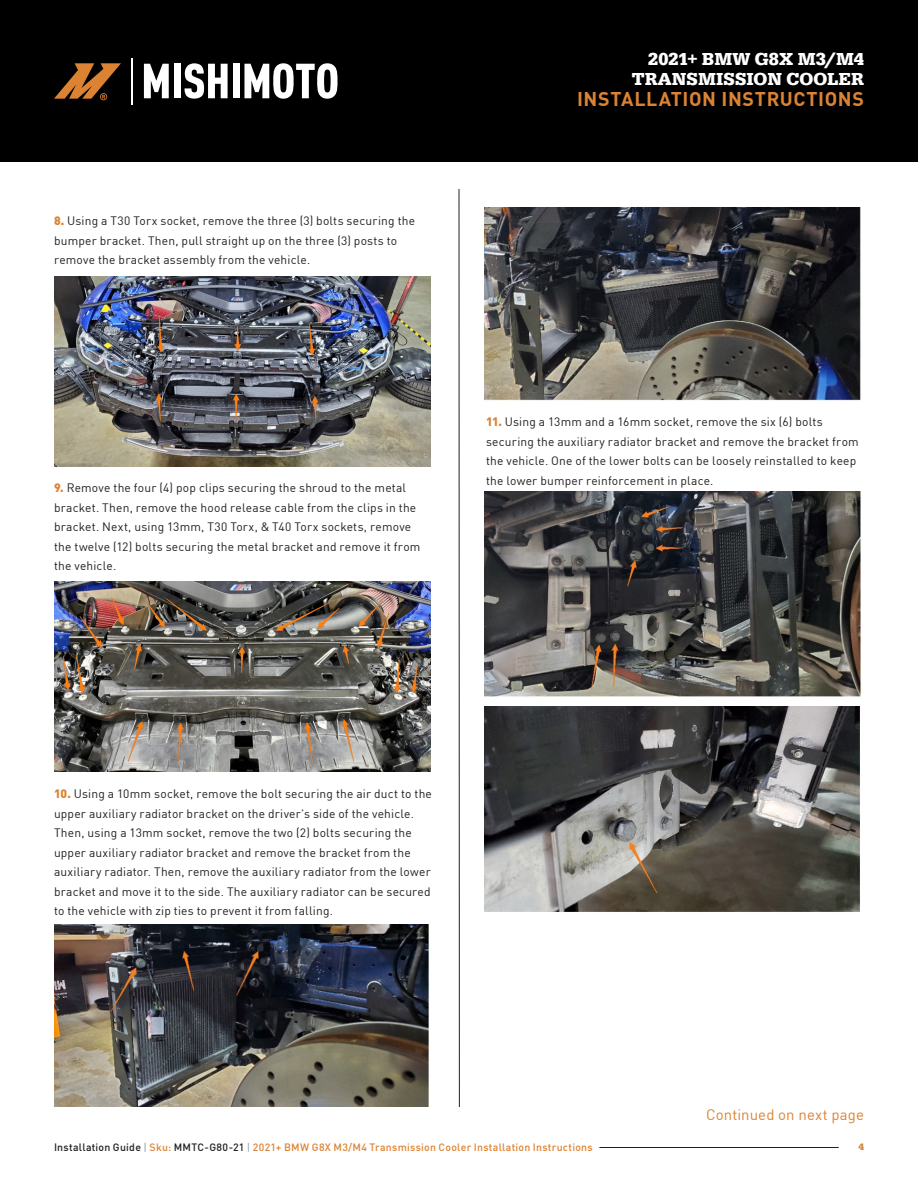
<style>
.page{position:relative;width:918px;height:1188px;background:#fff}
.page>*{position:absolute;margin:0;border:0;box-sizing:border-box;transform-origin:0 0}
.t1{font:700 19.5px "DINOT";letter-spacing:.03em;color:#dc8333}
.t2{font:700 18px/19.8px "Egyptienne URW";color:#fff;text-align:right}
.t3{font:15px "DINOT";letter-spacing:.005em;color:#dc8333}
.t4{font:12px/19.5px "DINOT";letter-spacing:.015em;color:#231f20}
.t5{font:500 10.5px "DINOT";letter-spacing:.025em;color:#dc8333}
.t6{font:700 9.75px "Egyptienne URW";color:#dc8333}
.s1{font-weight:900;color:#dc8333}
.s2{color:#231f20}
.s3{color:#a5acb4}
</style>
<div class="page">
<div style="left:0;top:0;width:918px;height:162px;background:#000001"></div>
<hr style="left:599px;top:1147px;width:240px;height:1px;background:#231f20">
<hr style="left:459px;top:189px;width:1px;height:918px;background:#231f20">
<svg style="left:144px;top:64px;width:25px;height:34px"></svg>
<div style="left:174px;top:64px;width:7px;height:34px;background:#fff"></div>
<svg style="left:185px;top:63px;width:43px;height:36px"></svg>
<div style="left:233px;top:64px;width:6px;height:34px;background:#fff"></div>
<svg style="left:244px;top:63px;width:94px;height:36px"></svg>
<hr style="left:131px;top:58px;width:2px;height:46px;background:#fff">
<svg style="left:54px;top:63px;width:67px;height:37px"></svg>
<img style="left:54px;top:276px;width:377px;height:191px">
<img style="left:485px;top:207px;width:376px;height:194px">
<img style="left:485px;top:491px;width:376px;height:206px">
<img style="left:485px;top:707px;width:375px;height:205px">
<img style="left:54px;top:581px;width:377px;height:190px">
<img style="left:54px;top:925px;width:375px;height:182px">
<p class="t4" style="left:54px;top:210px;width:363px"><span class="s1">8.</span> Using a T30 Torx socket, remove the three (3) bolts securing the bumper bracket. Then, pull straight up on the three (3) posts to remove the bracket assembly from the vehicle.</p>
<p class="t4" style="left:54px;top:477px;width:368px"><span class="s1">9.</span> Remove the four (4) pop clips securing the shroud to the metal bracket. Then, remove the hood release cable from the clips in the bracket. Next, using 13mm, T30 Torx, &amp; T40 Torx sockets, remove the twelve (12) bolts securing the metal bracket and remove it from the vehicle.</p>
<h2 class="t2" style="left:632px;top:50px;width:234px">2021+ BMW G8X M3/M4<br>TRANSMISSION COOLER</h2>
<h1 class="t1" style="left:577px;top:84px;width:288px">INSTALLATION INSTRUCTIONS</h1>
<p class="t4" style="left:486px;top:411px;width:374px"><span class="s1">11.</span> Using a 13mm and a 16mm socket, remove the six (6) bolts securing the auxiliary radiator bracket and remove the bracket from the vehicle. One of the lower bolts can be loosely reinstalled to keep the lower bumper reinforcement in place.</p>
<p class="t4" style="left:54px;top:783px;width:379px"><span class="s1">10.</span> Using a 10mm socket, remove the bolt securing the air duct to the upper auxiliary radiator bracket on the driver’s side of the vehicle.<br>Then, using a 13mm socket, remove the two (2) bolts securing the upper auxiliary radiator bracket and remove the bracket from the auxiliary radiator. Then, remove the auxiliary radiator from the lower bracket and move it to the side. The auxiliary radiator can be secured to the vehicle with zip ties to prevent it from falling.</p>
<p class="t3" style="left:706px;top:1103px;width:159px">Continued on next page</p>
<p class="t5" style="left:54px;top:1139px;width:540px"><span class="s2">Installation Guide</span> <span class="s3">|</span> Sku: <span class="s2">MMTC-G80-21</span> <span class="s3">|</span> 2021+ BMW G8X M3/M4 Transmission Cooler Installation Instructions</p>
<p class="t6" style="left:859px;top:1141px;width:7px">4</p>
</div>
